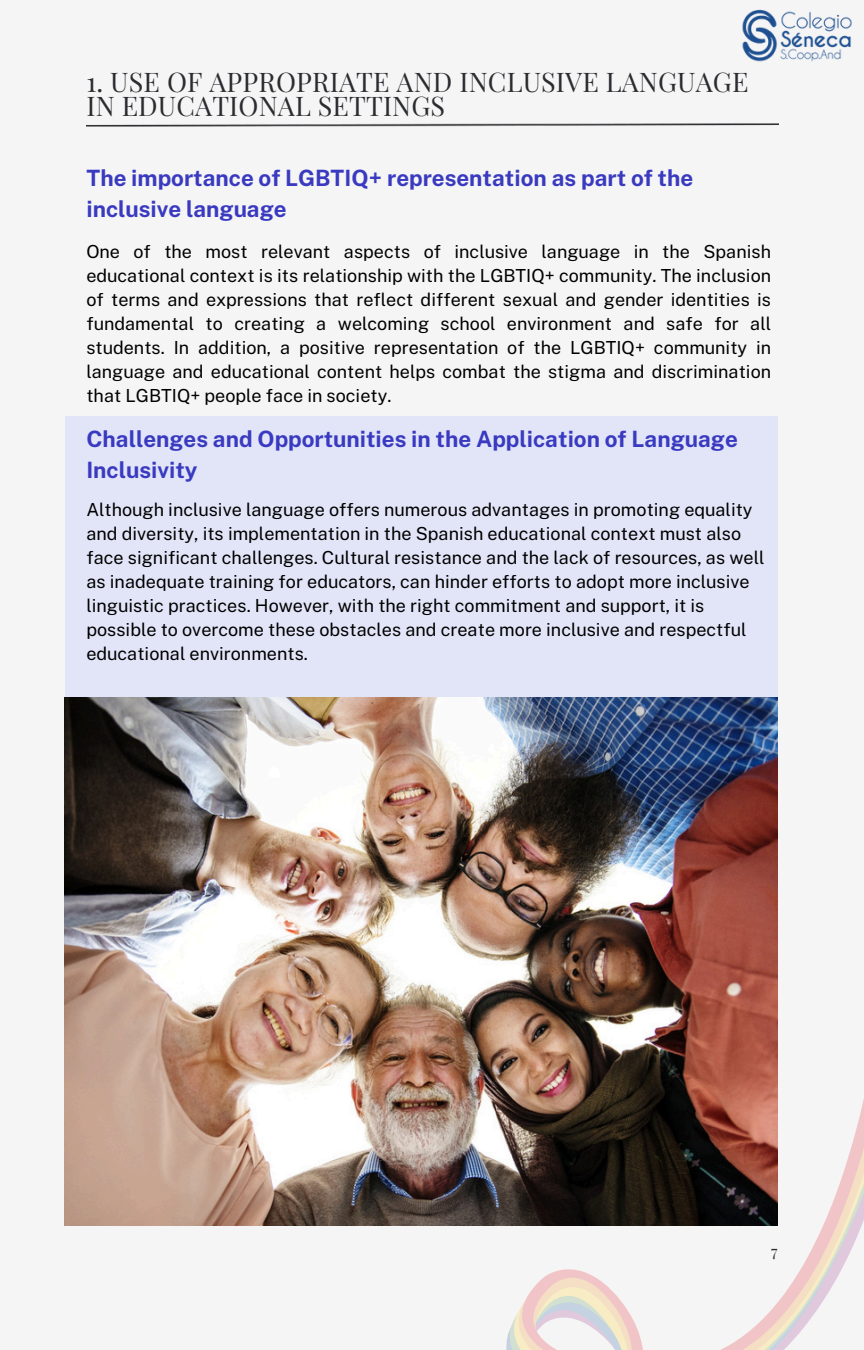
<style>
.page{position:relative;width:864px;height:1350px;background:#f5f5f5}
.page>*{position:absolute;margin:0;border:0;box-sizing:border-box;transform-origin:0 0}
.t1{font:27px/23.6px "Playfair Display";letter-spacing:.005em;color:#2b2c30}
.t2{font:700 22.5px/30.4px "Public Sans";color:#3a3ac1}
.t3{font:18px/24.1px "Public Sans";color:#000;text-align:justify}
.t4{font:15.75px "Playfair Display";color:#2b2c30}
</style>
<div class="page">
<img style="left:742px;top:9px;width:110px;height:53px">
<img style="left:86px;top:123px;width:692px;height:4px">
<svg style="left:506px;top:1099px;width:358px;height:251px"></svg>
<div style="left:65px;top:416px;width:713px;height:801px;background:#e2e5f7"></div>
<img style="left:65px;top:698px;width:712px;height:528px">
<p class="t1" style="left:86px;top:69px;width:664px">1. USE OF APPROPRIATE AND INCLUSIVE LANGUAGE<br>IN EDUCATIONAL SETTINGS</p>
<h2 class="t2" style="left:86px;top:163px;width:608px">The importance of LGBTIQ+ representation as part of the inclusive language</h2>
<p class="t3" style="left:86px;top:239px;width:686px">One of the most relevant aspects of inclusive language in the Spanish educational context is its relationship with the LGBTIQ+ community. The inclusion of terms and expressions that reflect different sexual and gender identities is fundamental to creating a welcoming school environment and safe for all students. In addition, a positive representation of the LGBTIQ+ community in language and educational content helps combat the stigma and discrimination that LGBTIQ+ people face in society.</p>
<p class="t2" style="left:86px;top:424px;width:653px">Challenges and Opportunities in the Application of Language<br>Inclusivity</p>
<p class="t3" style="left:86px;top:497px;width:680px;text-align:left">Although inclusive language offers numerous advantages in promoting equality and diversity, its implementation in the Spanish educational context must also face significant challenges. Cultural resistance and the lack of resources, as well as inadequate training for educators, can hinder efforts to adopt more inclusive linguistic practices. However, with the right commitment and support, it is possible to overcome these obstacles and create more inclusive and respectful educational environments.</p>
<p class="t4" style="left:771px;top:1240px;width:8px">7</p>
</div>
